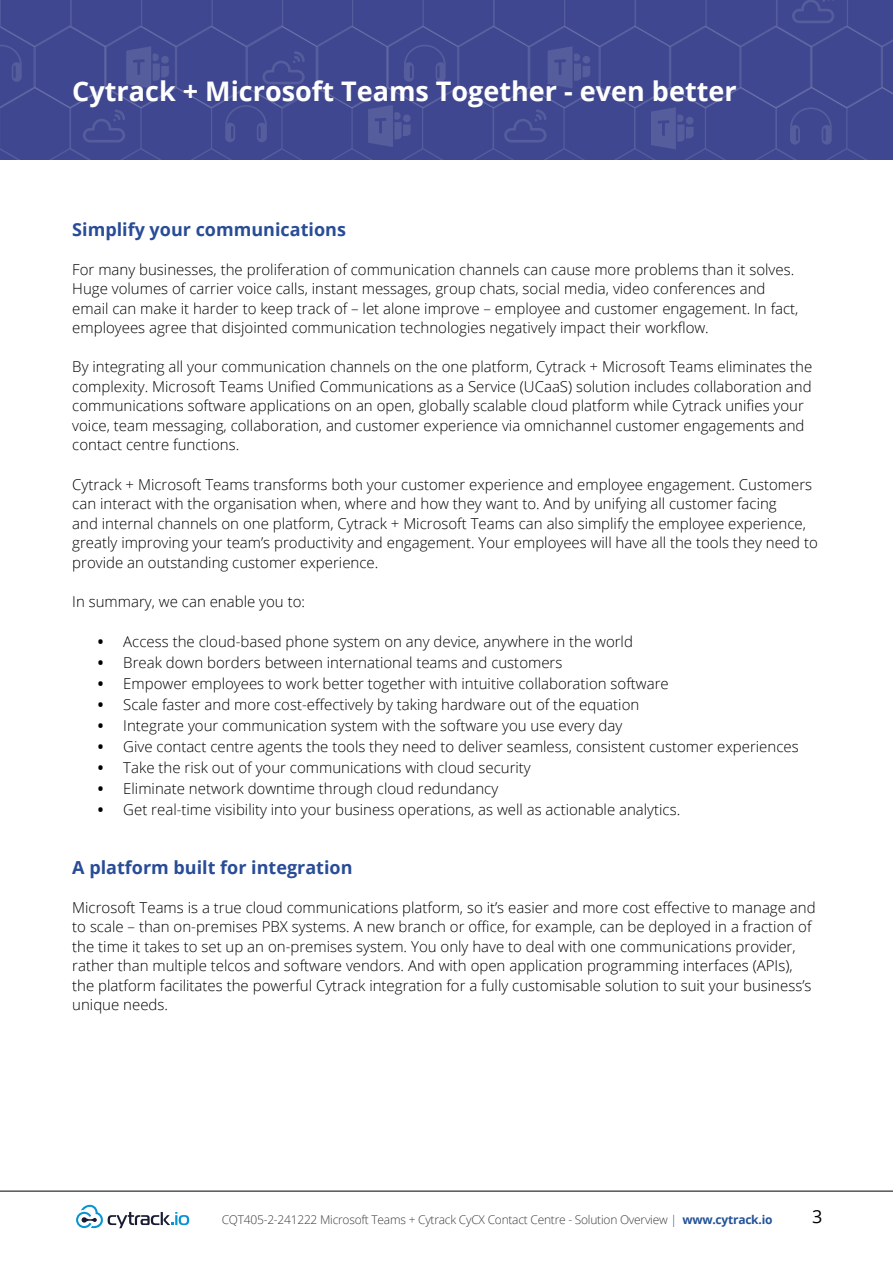
<style>
.page{position:relative;width:893px;height:1263px;background:#fff}
.page>*{position:absolute;margin:0;border:0;box-sizing:border-box;transform-origin:0 0}
.t1{font:700 27px "Open Sans";color:#fff}
.t2{font:700 18px "Open Sans";color:#294c97}
.t3{font:18px "Open Sans";color:#000}
.t4{font:300 15px/19.5px "Open Sans";color:#000}
.t5{font:300 12px "Open Sans";letter-spacing:-.02em;color:#3c3c3b}
.s1{font-weight:700}
.s2{color:#245299}
.s3{font-weight:700;color:#245299}
</style>
<div class="page">
<hr style="left:0;top:1191px;width:893px;height:1px;background:#000">
<div style="left:0;top:109px;width:893px;height:50px;background:#3f4790"></div>
<svg style="left:225px;top:109px;width:42px;height:33px"></svg>
<svg style="left:368px;top:109px;width:43px;height:38px;background:#4e5598"></svg>
<svg style="left:504px;top:109px;width:42px;height:34px"></svg>
<svg style="left:790px;top:109px;width:42px;height:36px;background:#444c93"></svg>
<svg style="left:651px;top:109px;width:43px;height:40px;background:#4e5598"></svg>
<div style="left:0;top:0;width:893px;height:26px;background:#3f4790"></div>
<svg style="left:0;top:26px;width:893px;height:83px;background:#414891"></svg>
<svg style="left:0;top:45px;width:22px;height:37px"></svg>
<svg style="left:126px;top:46px;width:43px;height:42px;background:#4d5598"></svg>
<svg style="left:262px;top:51px;width:43px;height:33px"></svg>
<svg style="left:404px;top:45px;width:42px;height:37px;background:#444c93"></svg>
<svg style="left:792px;top:0;width:42px;height:23px"></svg>
<svg style="left:548px;top:46px;width:42px;height:42px;background:#4d5598"></svg>
<svg style="left:76px;top:1204px;width:113px;height:25px"></svg>
<h1 class="t1" style="left:72px;top:73px;width:666px">Cytrack + Microsoft Teams Together - even better</h1>
<p class="t2" style="left:72px;top:217px;width:275px">Simplify your communications</p>
<p class="t4" style="left:72px;top:259px;width:728px">For many businesses, the proliferation of communication channels can cause more problems than it solves.<br>Huge volumes of carrier voice calls, instant messages, group chats, social media, video conferences and email can make it harder to keep track of – let alone improve – employee and customer engagement. In fact, employees agree that disjointed communication technologies negatively impact their workflow.</p>
<p class="t4" style="left:72px;top:357px;width:741px">By integrating all your communication channels on the one platform, Cytrack + Microsoft Teams eliminates the complexity. Microsoft Teams Unified Communications as a Service (UCaaS) solution includes collaboration and communications software applications on an open, globally scalable cloud platform while Cytrack unifies your voice, team messaging, collaboration, and customer experience via omnichannel customer engagements and contact centre functions.</p>
<p class="t4" style="left:72px;top:474px;width:747px">Cytrack + Microsoft Teams transforms both your customer experience and employee engagement. Customers can interact with the organisation when, where and how they want to. And by unifying all customer facing<br>and internal channels on one platform, Cytrack + Microsoft Teams can also simplify the employee experience, greatly improving your team’s productivity and engagement. Your employees will have all the tools they need to provide an outstanding customer experience.</p>
<p class="t4" style="left:72px;top:591px;width:234px">In summary, we can enable you to:</p>
<p class="t4" style="left:98px;top:631px;width:537px"><span class="s1">•</span> Access the cloud-based phone system on any device, anywhere in the world</p>
<p class="t4" style="left:98px;top:652px;width:466px"><span class="s1">•</span> Break down borders between international teams and customers</p>
<p class="t4" style="left:98px;top:673px;width:572px"><span class="s1">•</span> Empower employees to work better together with intuitive collaboration software</p>
<p class="t4" style="left:98px;top:694px;width:543px"><span class="s1">•</span> Scale faster and more cost-effectively by taking hardware out of the equation</p>
<p class="t4" style="left:98px;top:715px;width:526px"><span class="s1">•</span> Integrate your communication system with the software you use every day</p>
<p class="t4" style="left:98px;top:736px;width:702px"><span class="s1">•</span> Give contact centre agents the tools they need to deliver seamless, consistent customer experiences</p>
<p class="t4" style="left:98px;top:757px;width:434px"><span class="s1">•</span> Take the risk out of your communications with cloud security</p>
<p class="t4" style="left:98px;top:778px;width:402px"><span class="s1">•</span> Eliminate network downtime through cloud redundancy</p>
<p class="t4" style="left:98px;top:799px;width:584px"><span class="s1">•</span> Get real-time visibility into your business operations, as well as actionable analytics.</p>
<p class="t2" style="left:72px;top:854px;width:282px">A platform built for integration</p>
<p class="t4" style="left:72px;top:897px;width:745px">Microsoft Teams is a true cloud communications platform, so it’s easier and more cost effective to manage and to scale – than on-premises PBX systems. A new branch or office, for example, can be deployed in a fraction of the time it takes to set up an on-premises system. You only have to deal with one communications provider, rather than multiple telcos and software vendors. And with open application programming interfaces (APIs), the platform facilitates the powerful Cytrack integration for a fully customisable solution to suit your business’s unique needs.</p>
<p class="t5" style="left:222px;top:1211px;width:552px">CQT405-2-241222 Microsoft Teams + Cytrack CyCX Contact Centre - Solution Overview <span class="s2">|</span> <span class="s3">www.cytrack.io</span></p>
<p class="t3" style="left:812px;top:1204px;width:12px">3</p>
</div>
